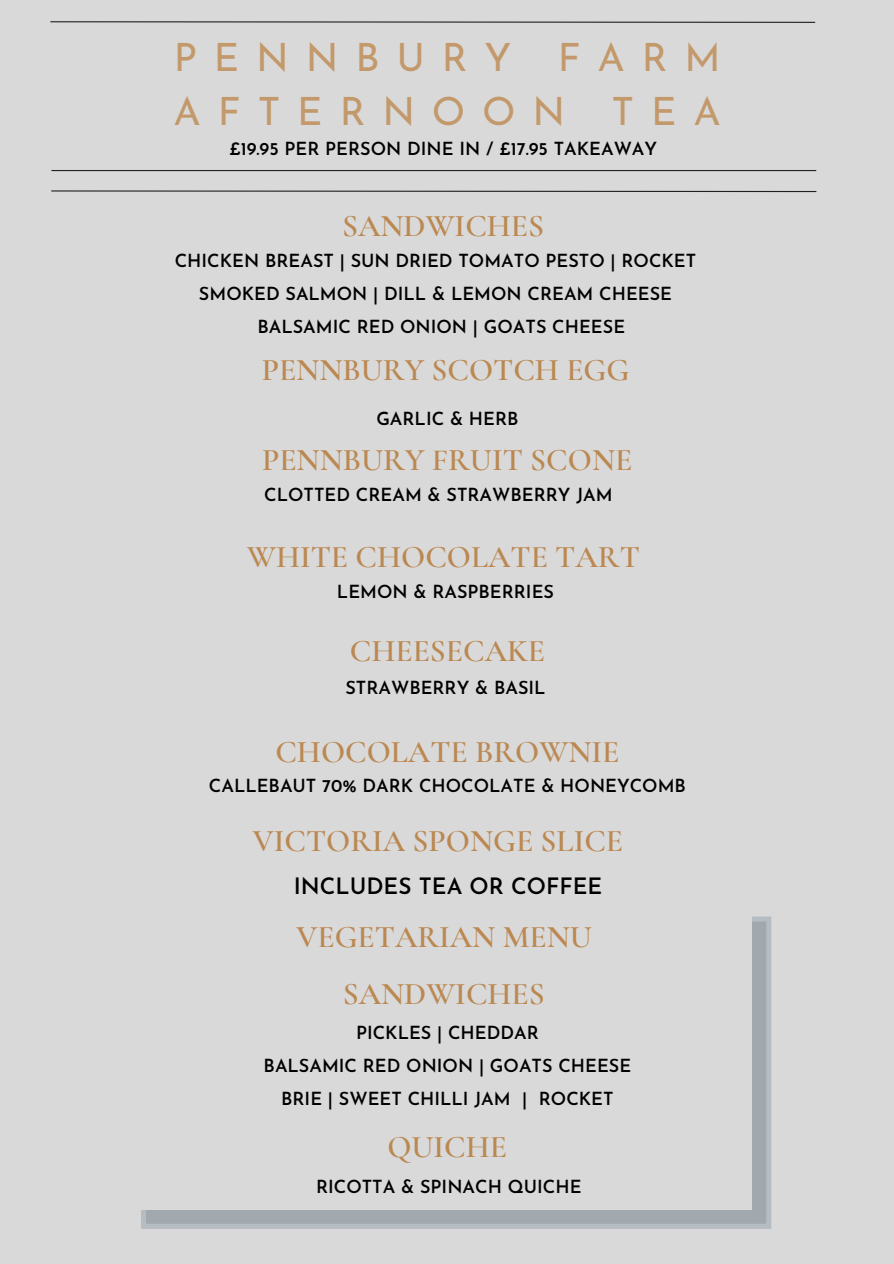
<style>
.page{position:relative;width:894px;height:1264px;background:#fff}
.page>*{position:absolute;margin:0;border:0;box-sizing:border-box;transform-origin:0 0}
.t1{font:39px/54px "Josefin Sans";letter-spacing:.43em;color:#c3996b}
.t2{font:600 31.5px "Cormorant Garamond";color:#bb8851}
.t3{font:600 22.5px "Josefin Sans";color:#000}
.t4{font:600 18px "Josefin Sans";color:#000}
</style>
<div class="page">
<div style="left:0;top:0;width:893px;height:1263px;background:#d9d9d9"></div>
<hr style="left:52px;top:170px;width:763px;height:1px;background:#231f20">
<svg style="left:51px;top:190px;width:766px;height:3px"></svg>
<svg style="left:141px;top:916px;width:630px;height:312px;background:#abb2b7"></svg>
<div style="left:127px;top:902px;width:624px;height:307px;background:#d9d9d9"></div>
<svg style="left:50px;top:21px;width:765px;height:2px;background:#716f6f"></svg>
<p class="t1" style="left:173px;top:35px;width:548px">PENNBURY FARM<br>AFTERNOON TEA</p>
<p class="t4" style="left:229px;top:141px;width:429px">£19.95 PER PERSON DINE IN / £17.95 TAKEAWAY</p>
<p class="t2" style="left:342px;top:207px;width:203px">SANDWICHES</p>
<p class="t4" style="left:175px;top:253px;width:523px">CHICKEN BREAST | SUN DRIED TOMATO PESTO | ROCKET</p>
<p class="t4" style="left:199px;top:286px;width:474px">SMOKED SALMON | DILL &amp; LEMON CREAM CHEESE</p>
<p class="t4" style="left:257px;top:319px;width:369px">BALSAMIC RED ONION | GOATS CHEESE</p>
<p class="t2" style="left:262px;top:351px;width:369px">PENNBURY SCOTCH EGG</p>
<p class="t4" style="left:376px;top:411px;width:144px">GARLIC &amp; HERB</p>
<p class="t2" style="left:262px;top:441px;width:371px">PENNBURY FRUIT SCONE</p>
<p class="t4" style="left:264px;top:487px;width:350px">CLOTTED CREAM &amp; STRAWBERRY JAM</p>
<p class="t2" style="left:247px;top:538px;width:394px">WHITE CHOCOLATE TART</p>
<p class="t4" style="left:337px;top:584px;width:218px">LEMON &amp; RASPBERRIES</p>
<p class="t2" style="left:350px;top:631px;width:196px">CHEESECAKE</p>
<p class="t4" style="left:345px;top:680px;width:202px">STRAWBERRY &amp; BASIL</p>
<p class="t2" style="left:275px;top:733px;width:345px">CHOCOLATE BROWNIE</p>
<p class="t4" style="left:209px;top:779px;width:478px">CALLEBAUT 70% DARK CHOCOLATE &amp; HONEYCOMB</p>
<p class="t2" style="left:253px;top:822px;width:371px">VICTORIA SPONGE SLICE</p>
<p class="t3" style="left:294px;top:877px;width:310px">INCLUDES TEA OR COFFEE</p>
<p class="t2" style="left:296px;top:918px;width:297px">VEGETARIAN MENU</p>
<p class="t2" style="left:343px;top:975px;width:203px">SANDWICHES</p>
<p class="t4" style="left:356px;top:1025px;width:184px">PICKLES | CHEDDAR</p>
<p class="t4" style="left:263px;top:1058px;width:369px">BALSAMIC RED ONION | GOATS CHEESE</p>
<p class="t4" style="left:281px;top:1091px;width:334px">BRIE | SWEET CHILLI JAM | ROCKET</p>
<p class="t2" style="left:387px;top:1127px;width:121px">QUICHE</p>
<p class="t4" style="left:316px;top:1179px;width:267px">RICOTTA &amp; SPINACH QUICHE</p>
</div>
